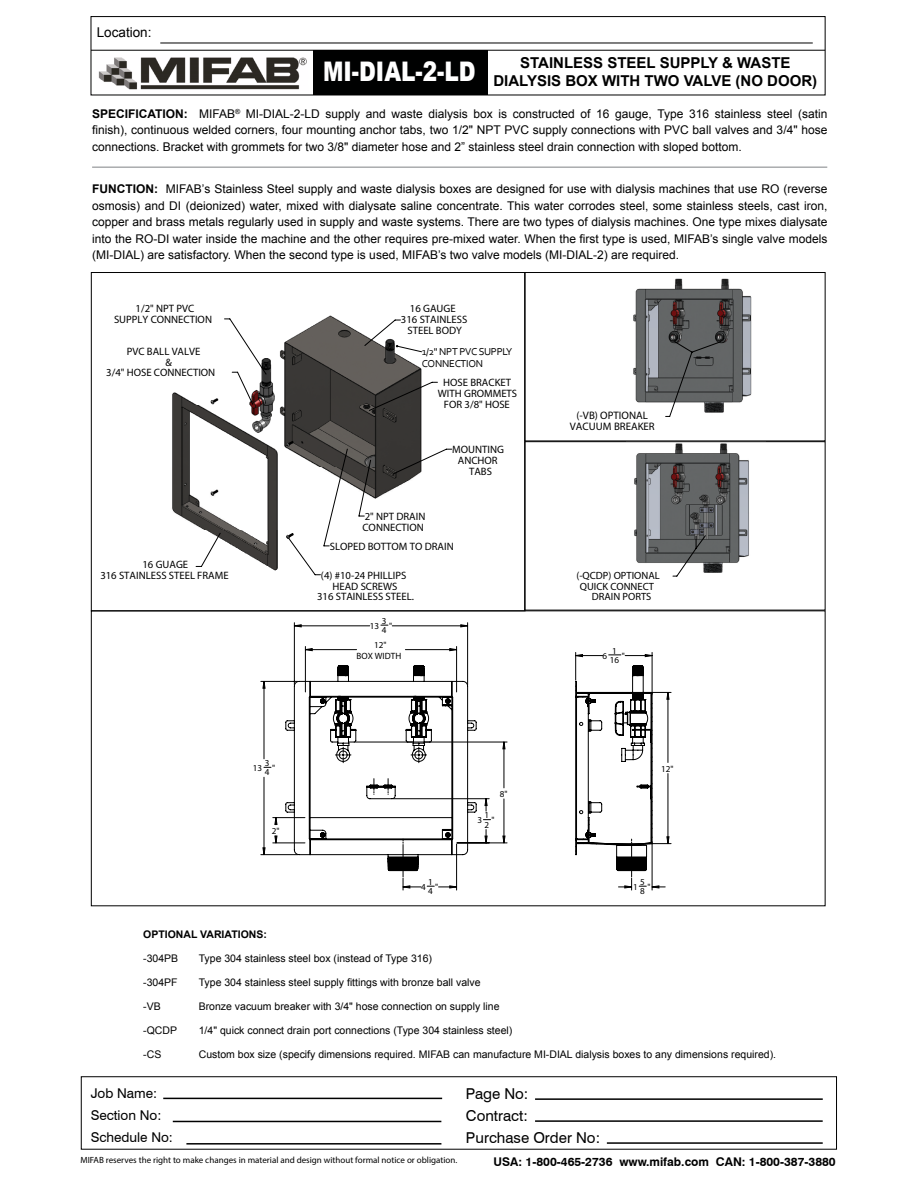
<style>
.page{position:relative;width:918px;height:1188px;background:#fff}
.page>*{position:absolute;margin:0;border:0;box-sizing:border-box;transform-origin:0 0}
.t1{font:900 27px "Arial";color:#fff;scale:.8 1}
.t2{font:700 15px "Arial";color:#000}
.t3{font:15px/21.9px "Swiss 721 BT";color:#000}
.t4{font:13.5px/22.4px "Swiss 721 BT";color:#000}
.t5{font:13.5px "Arial";color:#000}
.t6{font:12px/16.5px "Arial";color:#000;text-align:justify}
.t7{font:700 12px "Swiss 721 BT";color:#000}
.t8{font:700 12px "Arial";color:#000}
.t9{font:700 10.8px/10.8px "Century Gothic";color:#000;text-align:center}
.t10{font:700 10.65px/10.6px "Century Gothic";color:#000;text-align:center}
.t11{font:10.5px "Arial";color:#000}
.t12{font:700 10.5px "Century Gothic";color:#000}
.t13{font:10.5px/12px "Corbel";letter-spacing:-.025em;color:#000}
.t14{font:700 10.5px "Arial";color:#000}
.t15{font:700 9.15px/9.3px "Century Gothic";color:#000}
.t16{font:9px "Myriad Pro";color:#000}
.s1{font-weight:700}
</style>
<div class="page">
<hr style="left:92px;top:167px;width:735px;height:1px;background:#808285">
<img style="left:172px;top:315px;width:163px;height:210px">
<svg style="left:195px;top:318px;width:257px;height:258px"></svg>
<hr style="left:294px;top:623px;width:1px;height:62px;background:#000">
<hr style="left:467px;top:623px;width:1px;height:62px;background:#000">
<hr style="left:261px;top:681px;width:37px;height:1px;background:#000">
<hr style="left:261px;top:854px;width:37px;height:1px;background:#000">
<hr style="left:457px;top:843px;width:50px;height:1px;background:#000">
<hr style="left:355px;top:742px;width:152px;height:1px;background:#000">
<svg style="left:263px;top:625px;width:242px;height:231px"></svg>
<svg style="left:285px;top:665px;width:192px;height:225px"></svg>
<svg style="left:575px;top:652px;width:96px;height:238px"></svg>
<img style="left:633px;top:278px;width:119px;height:135px">
<svg style="left:665px;top:341px;width:56px;height:76px;background:#717374"></svg>
<div style="left:524px;top:272px;width:302px;height:169px;border:1px solid #000"></div>
<img style="left:634px;top:443px;width:115px;height:134px">
<svg style="left:673px;top:535px;width:33px;height:42px"></svg>
<div style="left:524px;top:441px;width:302px;height:169px;border:1px solid #000"></div>
<div style="left:313px;top:51px;width:174px;height:44px;background:#000101"></div>
<hr style="left:91px;top:50px;width:734px;height:1px;background:#000">
<hr style="left:160px;top:43px;width:653px;height:1px;background:#000">
<div style="left:91px;top:16px;width:735px;height:79px;border:1px solid #000"></div>
<svg style="left:220px;top:345px;width:203px;height:193px"></svg>
<div style="left:81px;top:1076px;width:756px;height:74px;border:1px solid #000"></div>
<hr style="left:163px;top:1098px;width:279px;height:1px;background:#000">
<hr style="left:173px;top:1121px;width:268px;height:1px;background:#000">
<hr style="left:186px;top:1143px;width:255px;height:2px;background:#000">
<hr style="left:535px;top:1098px;width:288px;height:2px;background:#000">
<hr style="left:535px;top:1120px;width:288px;height:2px;background:#000">
<hr style="left:607px;top:1142px;width:216px;height:2px;background:#000">
<img style="left:98px;top:57px;width:209px;height:33px">
<p class="t5" style="left:97px;top:23px;width:56px">Location:</p>
<h1 class="t1" style="left:323px;top:52px;width:192px">MI-DIAL-2-LD</h1>
<p class="t2" style="left:520px;top:53px;width:20px">STAIN</p>
<p class="t2" style="left:564px;top:53px;width:20px">LESS</p>
<p class="t2" style="left:607px;top:53px;width:21px">STEE</p>
<p class="t2" style="left:647px;top:53px;width:115px">L SUPPLY &amp; WASTE</p>
<p class="t2" style="left:493px;top:71px;width:53px">DIALYSIS</p>
<p class="t2" style="left:565px;top:71px;width:92px">BOX WITH TWO</p>
<p class="t2" style="left:684px;top:71px;width:96px">VALVE (NO DOO</p>
<p class="t2" style="left:801px;top:71px;width:17px">R)</p>
<p class="t6" style="left:92px;top:106px;width:737px"><span class="s1">SPECIFICATION:</span> MIFAB<sup>®</sup> MI-DIAL-2-LD supply and waste dialysis box is constructed of 16 gauge, Type 316 stainless steel (satin finish), continuous welded corners, four mounting anchor tabs, two 1/2" NPT PVC supply connections with PVC ball valves and 3/4" hose connections. Bracket with grommets for two 3/8" diameter hose and 2” stainless steel drain connection with sloped bottom.</p>
<p class="t8" style="left:92px;top:181px;width:25px">FUNCTION</p>
<p class="t6" style="left:92px;top:181px;width:737px;text-indent:62px"><span class="s1">:</span> MIFAB’s Stainless Steel supply and waste dialysis boxes are designed for use with dialysis machines that use RO (reverse osmosis) and DI (deionized) water, mixed with dialysate saline concentrate. This water corrodes steel, some stainless steels, cast iron, copper and brass metals regularly used in supply and waste systems. There are two types of dialysis machines. One type mixes dialysate into the RO-DI water inside the machine and the other requires pre-mixed water. When the first type is used, MIFAB’s single valve models (MI-DIAL) are satisfactory. When the second type is used, MIFAB’s two valve models (MI-DIAL-2) are required.</p>
<p class="t10" style="left:114px;top:303px;width:100px">1/2" NPT PVC<br>SUPPLY CONNECTION</p>
<p class="t10" style="left:127px;top:346px;width:75px">PVC BALL VALVE</p>
<p class="t10" style="left:165px;top:357px;width:8px">&amp;</p>
<p class="t10" style="left:106px;top:367px;width:111px">3/4" HOSE CONNECTION</p>
<p class="t10" style="left:100px;top:559px;width:130px">16 GUAGE<br>316 STAINLESS STEEL FRAME</p>
<p class="t10" style="left:401px;top:303px;width:68px">16 GAUGE<br>316 STAINLESS<br>STEEL BODY</p>
<p class="t13" style="left:422px;top:345px;width:92px">1/2" NPT PVC SUPPLY<br>CONNECTION</p>
<p class="t10" style="left:438px;top:377px;width:81px">HOSE BRACKET<br>WITH GROMMETS<br>FOR 3/8" HOSE</p>
<p class="t10" style="left:452px;top:444px;width:53px">MOUNTING<br>ANCHOR<br>TABS</p>
<p class="t10" style="left:362px;top:511px;width:65px;text-align:left">2" NPT DRAIN<br>CONNECTION</p>
<p class="t10" style="left:330px;top:541px;width:126px">SLOPED BOTTOM TO DRAIN</p>
<p class="t10" style="left:317px;top:570px;width:98px">(4) #10-24 PHILLIPS<br>HEAD SCREWS<br>316 STAINLESS STEEL.</p>
<p class="t15" style="left:370px;top:621px;width:11px">13</p>
<p class="t15" style="left:382px;top:616px;width:6px">3<br>4</p>
<p class="t15" style="left:389px;top:621px;width:5px">"</p>
<p class="t15" style="left:357px;top:639px;width:46px;line-height:11.1px;text-align:center">12"<br>BOX WIDTH</p>
<p class="t9" style="left:570px;top:410px;width:86px">(-VB) OPTIONAL<br>VACUUM BREAKER</p>
<p class="t12" style="left:576px;top:569px;width:85px">(-QCDP) OPTIONAL</p>
<p class="t12" style="left:580px;top:580px;width:76px">QUICK CONNECT</p>
<p class="t12" style="left:592px;top:590px;width:61px">DRAIN PORTS</p>
<p class="t15" style="left:603px;top:651px;width:6px">6</p>
<p class="t15" style="left:610px;top:646px;width:11px">1<br>16</p>
<p class="t15" style="left:622px;top:651px;width:5px">"</p>
<p class="t15" style="left:253px;top:763px;width:11px">13</p>
<p class="t15" style="left:265px;top:758px;width:6px">3<br>4</p>
<p class="t15" style="left:272px;top:763px;width:5px">"</p>
<p class="t15" style="left:272px;top:826px;width:9px">2"</p>
<p class="t15" style="left:500px;top:789px;width:9px">8"</p>
<p class="t15" style="left:477px;top:816px;width:6px">3</p>
<p class="t15" style="left:484px;top:810px;width:6px">1<br>2</p>
<p class="t15" style="left:492px;top:816px;width:5px">"</p>
<p class="t15" style="left:661px;top:764px;width:14px">12"</p>
<p class="t15" style="left:421px;top:882px;width:6px">4</p>
<p class="t15" style="left:428px;top:877px;width:6px">1<br>4</p>
<p class="t15" style="left:435px;top:882px;width:5px">"</p>
<p class="t15" style="left:633px;top:882px;width:6px">1</p>
<p class="t15" style="left:640px;top:877px;width:6px">5<br>8</p>
<p class="t15" style="left:647px;top:882px;width:5px">"</p>
<p class="t14" style="left:143px;top:928px;width:16px">OPTIONA</p>
<p class="t14" style="left:191px;top:928px;width:38px">L VARIATIONS</p>
<p class="t14" style="left:263px;top:928px;width:5px">:</p>
<p class="t11" style="left:143px;top:952px;width:37px">-304PB</p>
<p class="t11" style="left:199px;top:952px;width:235px">Type 304 stainless steel box (instead of Type 316)</p>
<p class="t11" style="left:143px;top:976px;width:36px">-304PF</p>
<p class="t11" style="left:199px;top:976px;width:283px">Type 304 stainless steel supply fittings with bronze ball valve</p>
<p class="t11" style="left:143px;top:1000px;width:19px">-VB</p>
<p class="t11" style="left:199px;top:1000px;width:302px">Bronze vacuum breaker with 3/4" hose connection on supply line</p>
<p class="t11" style="left:143px;top:1024px;width:35px">-QCDP</p>
<p class="t11" style="left:199px;top:1024px;width:315px">1/4" quick connect drain port connections (Type 304 stainless steel)</p>
<p class="t11" style="left:143px;top:1048px;width:20px">-CS</p>
<p class="t11" style="left:199px;top:1048px;width:579px">Custom box size (specify dimensions required. MIFAB can manufacture MI-DIAL dialysis boxes to any dimensions required).</p>
<p class="t4" style="left:91px;top:1081px;width:84px">Job Name:<br>Section No:<br>Schedule No:</p>
<p class="t3" style="left:466px;top:1082px;width:136px">Page No:<br>Contract:<br>Purchase Order No:</p>
<p class="t16" style="left:81px;top:1155px;width:378px">MIFAB reserves the right to make changes in material and design without formal notice or obligation.</p>
<p class="t7" style="left:494px;top:1154px;width:344px">USA: 1-800-465-2736 www.mifab.com CAN: 1-800-387-3880</p>
</div>
